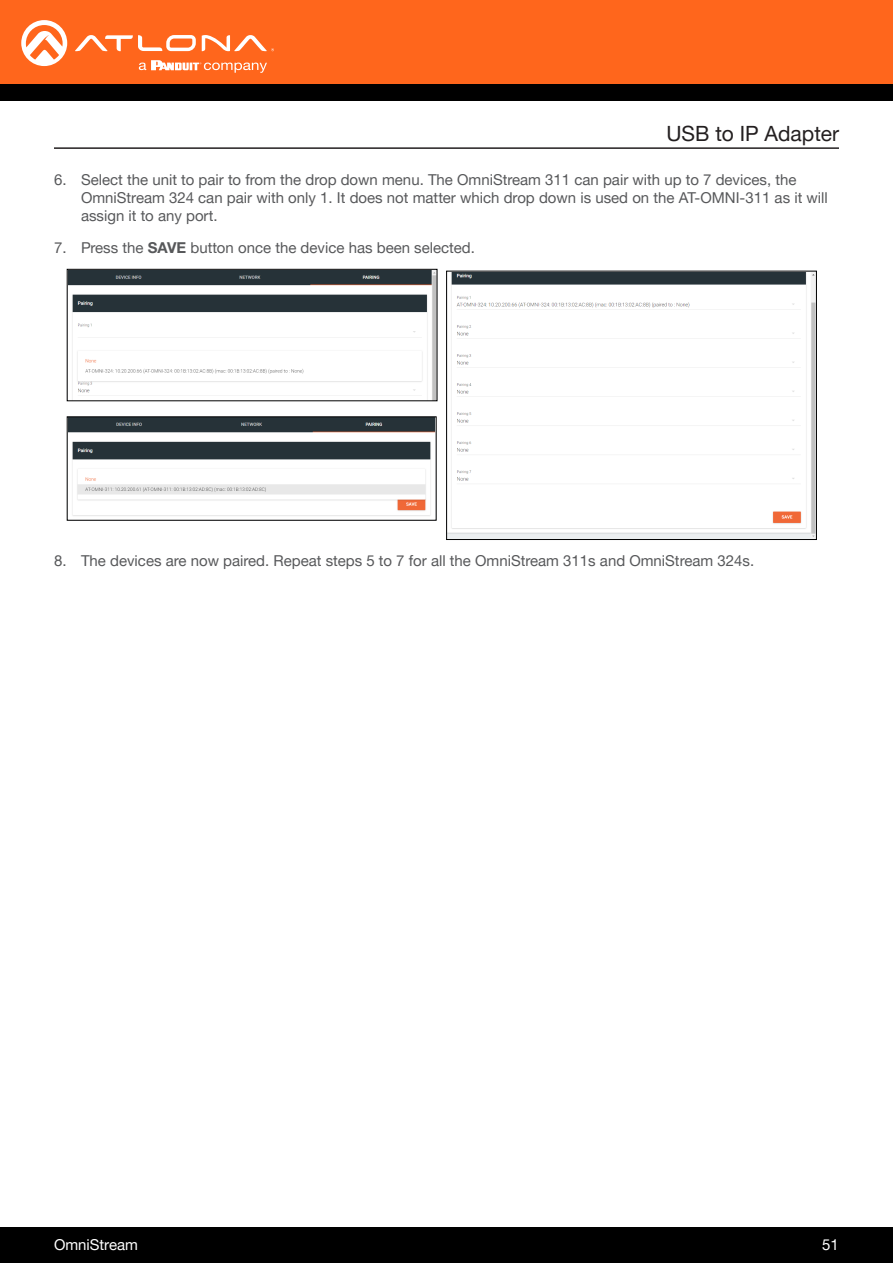
<style>
.page{position:relative;width:893px;height:1263px;background:#fff}
.page>*{position:absolute;margin:0;border:0;box-sizing:border-box;transform-origin:0 0}
.Non_TOC_Section_Head{font:21px "Helvetica Neue LTW1 G";color:#231f20}
.t1{font:15px/18px "Helvetica Neue LTW1 G";color:#57585a}
.t2{font:15px "Helvetica Neue LTW1 G";color:#fff}
.s1{font-weight:700}
</style>
<div class="page">
<div style="left:0;top:1227px;width:893px;height:36px;background:#000"></div>
<div style="left:0;top:0;width:893px;height:84px;background:#ff661c"></div>
<div style="left:0;top:84px;width:893px;height:16px;background:#000"></div>
<svg style="left:75px;top:35px;width:121px;height:16px"></svg>
<svg style="left:202px;top:35px;width:72px;height:16px"></svg>
<svg style="left:21px;top:20px;width:46px;height:46px"></svg>
<svg style="left:139px;top:60px;width:128px;height:13px"></svg>
<img style="left:69px;top:271px;width:366px;height:128px">
<div style="left:67px;top:269px;width:370px;height:132px;border:1px solid #000"></div>
<img style="left:448px;top:273px;width:367px;height:265px">
<div style="left:446px;top:271px;width:371px;height:269px;border:1px solid #000"></div>
<img style="left:69px;top:418px;width:366px;height:98px">
<div style="left:67px;top:416px;width:370px;height:105px;border:1px solid #000"></div>
<hr style="left:54px;top:147px;width:785px;height:2px;background:#231f20">
<p class="Non_TOC_Section_Head" style="left:666px;top:120px;width:174px">USB to IP Adapter</p>
<p class="t1" style="left:81px;top:171px;width:748px;text-indent:-27px">6. Select the unit to pair to from the drop down menu. The OmniStream 311 can pair with up to 7 devices, the<br>OmniStream 324 can pair with only 1. It does not matter which drop down is used on the AT-OMNI-311 as it will assign it to any port.</p>
<p class="t1" style="left:54px;top:238px;width:422px">7. Press the <span class="s1">SAVE</span> button once the device has been selected.</p>
<p class="t1" style="left:54px;top:551px;width:702px">8. The devices are now paired. Repeat steps 5 to 7 for all the OmniStream 311s and OmniStream 324s.</p>
<p class="t2" style="left:54px;top:1235px;width:85px">OmniStream</p>
<p class="t2" style="left:822px;top:1235px;width:18px">51</p>
</div>
